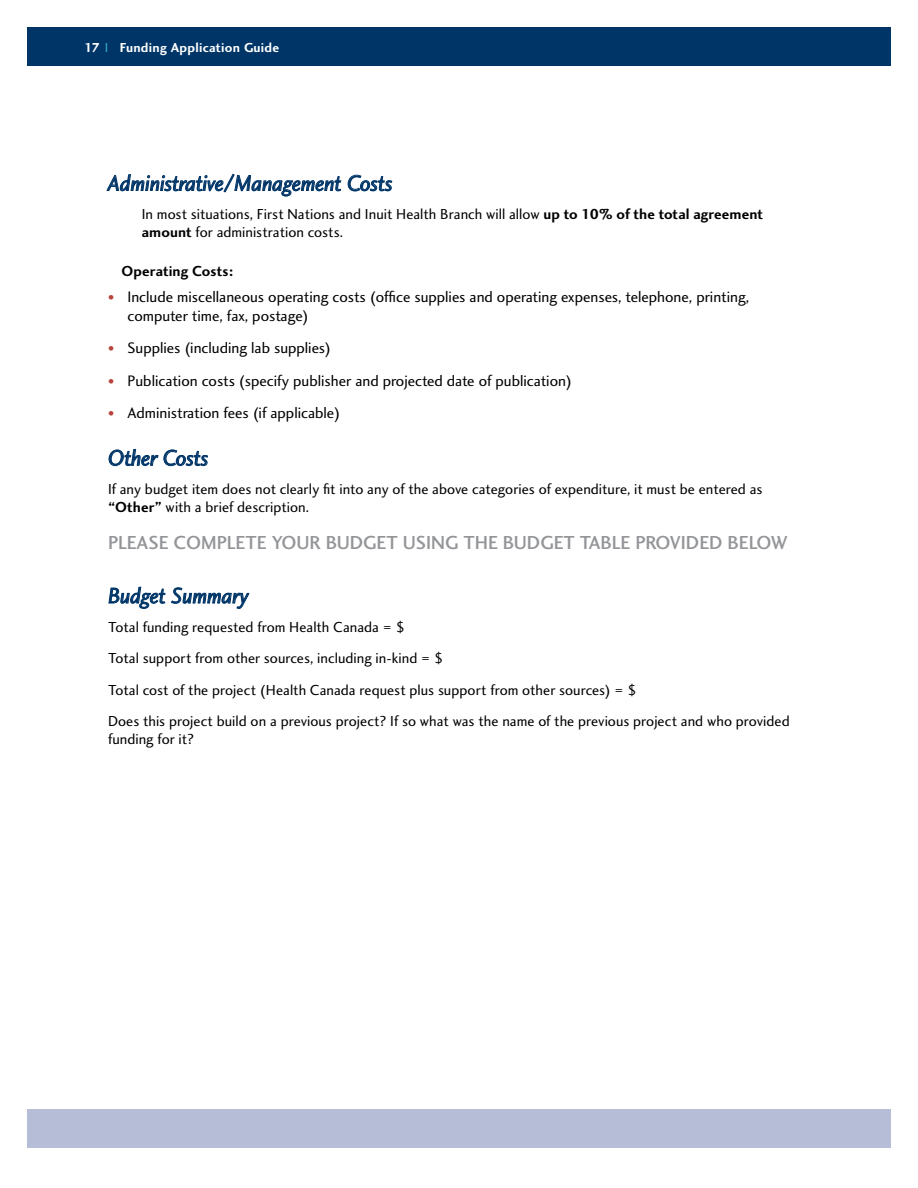
<style>
.page{position:relative;width:918px;height:1188px;background:#fff}
.page>*{position:absolute;margin:0;border:0;box-sizing:border-box;transform-origin:0 0}
.t1{font:22.5px "Charlotte Sans Book Italic Plain";letter-spacing:-.01em;color:#003568}
.t2{font:19.5px "Charlotte Sans Medium Plain";color:#939598}
.t3{font:15.75px/18.9px "Charlotte Sans Book Plain";color:#000}
.t4{font:15px/31.5px "Charlotte Sans Book Plain";letter-spacing:.005em;color:#000}
.t5{font:15px "Charlotte Sans Bold Plain";letter-spacing:.01em;color:#000}
.t6{font:13.5px "Charlotte Sans Bold Plain";letter-spacing:.02em;color:#fff}
.s1{color:#3ec0cc}
.s2{font-family:"Charlotte Sans Bold Plain"}
.s3{font-size:13.8px;color:#b7443c}
</style>
<div class="page">
<div style="left:27px;top:27px;width:864px;height:39px;background:#003568"></div>
<div style="left:27px;top:1109px;width:864px;height:39px;background:#b5bed6"></div>
<svg style="left:106px;top:173px;width:235px;height:24px"></svg>
<svg style="left:348px;top:175px;width:45px;height:16px"></svg>
<svg style="left:109px;top:449px;width:99px;height:17px"></svg>
<svg style="left:108px;top:586px;width:142px;height:23px"></svg>
<p class="t6" style="left:85px;top:40px;width:196px">17 <span class="s1">|</span> Funding Application Guide</p>
<h1 class="t1" style="left:108px;top:170px;width:286px">Administrative/Management Costs</h1>
<p class="t4" style="left:142px;top:205px;width:623px;line-height:18px">In most situations, First Nations and Inuit Health Branch will allow <span class="s2">up to 10% of the total agreement amount</span> for administration costs.</p>
<p class="t5" style="left:122px;top:262px;width:113px">Operating Costs:</p>
<p class="t3" style="left:128px;top:287px;width:623px;text-indent:-20px"><span class="s3">•</span> Include miscellaneous operating costs (office supplies and operating expenses, telephone, printing, computer time, fax, postage)</p>
<p class="t3" style="left:108px;top:338px;width:225px"><span class="s3">•</span> Supplies (including lab supplies)</p>
<p class="t3" style="left:108px;top:371px;width:465px"><span class="s3">•</span> Publication costs (specify publisher and projected date of publication)</p>
<p class="t3" style="left:108px;top:403px;width:234px"><span class="s3">•</span> Administration fees (if applicable)</p>
<h1 class="t1" style="left:108px;top:444px;width:102px">Other Costs</h1>
<p class="t4" style="left:108px;top:480px;width:656px;line-height:18px">If any budget item does not clearly fit into any of the above categories of expenditure, it must be entered as <span class="s2">“Other”</span> with a brief description.</p>
<h2 class="t2" style="left:108px;top:531px;width:681px">PLEASE COMPLETE YOUR BUDGET USING THE BUDGET TABLE PROVIDED BELOW</h2>
<h1 class="t1" style="left:108px;top:582px;width:142px">Budget Summary</h1>
<p class="t4" style="left:108px;top:611px;width:683px">Total funding requested from Health Canada = $<br>Total support from other sources, including in-kind = $<br>Total cost of the project (Health Canada request plus support from other sources) = $<br>Does this project build on a previous project? If so what was the name of the previous project and who provided</p>
<p class="t4" style="left:108px;top:723px;width:88px">funding for it?</p>
</div>
